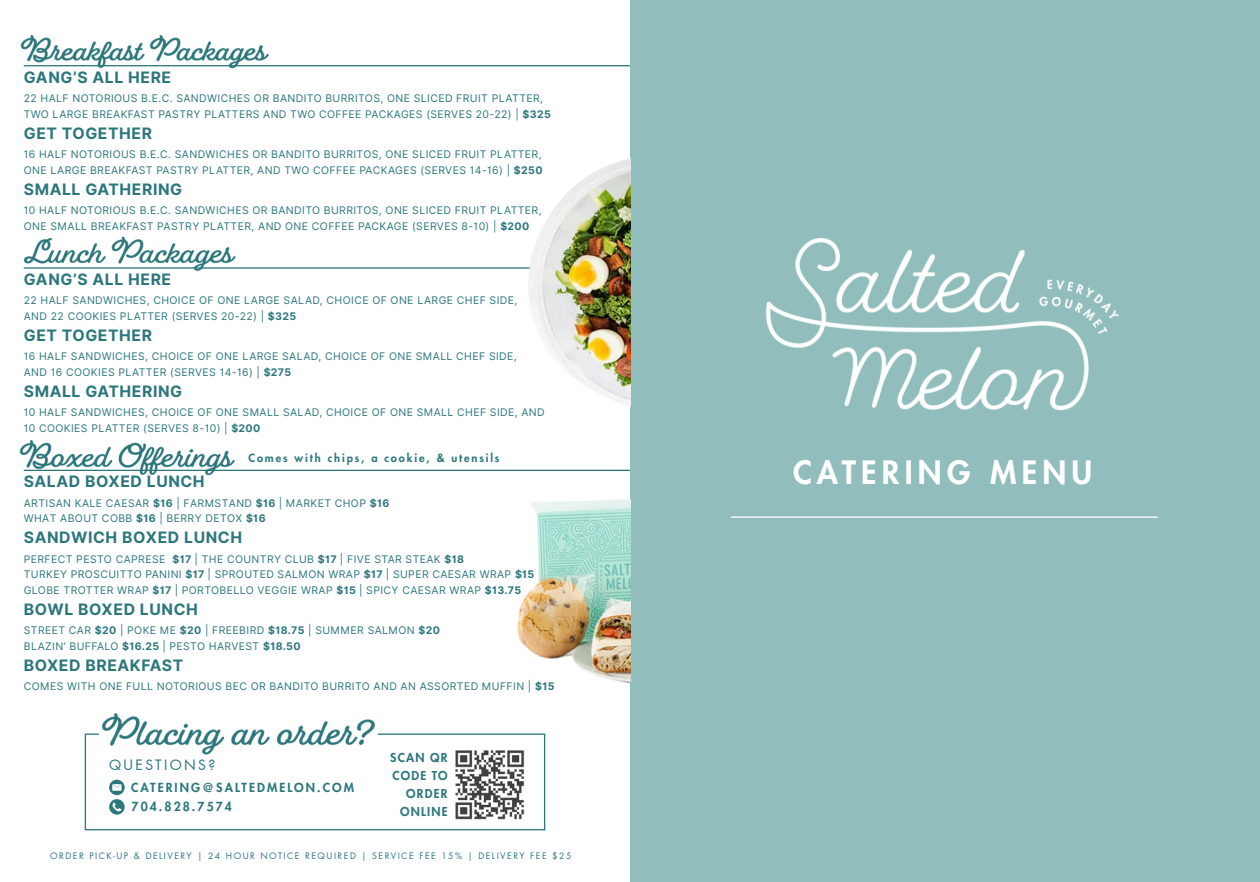
<style>
.page{position:relative;width:1260px;height:882px;background:#91bebd}
.page>*{position:absolute;margin:0;border:0;box-sizing:border-box;transform-origin:0 0}
.t1{font:800 31.5px "Futura LT Pro";letter-spacing:.17em;color:#fff}
.t2{font:700 15.75px "Inter";letter-spacing:.035em;color:#2c777c}
.t3{font:14px "Futura LT Pro";letter-spacing:.17em;color:#2c777c}
.t4{font:800 12.25px/18.9px "Futura LT Pro";letter-spacing:.17em;color:#2c777c}
.t5{font:800 12.08px/18px "Futura LT Pro";letter-spacing:.1em;color:#2c777c;text-align:right}
.t6{font:800 11.03px "Futura LT Pro";letter-spacing:.17em;color:#2c777c}
.t7{font:10.5px/15.8px "Inter";letter-spacing:.035em;color:#2c777c}
.t8{font:8.75px "Futura LT Pro";letter-spacing:.17em;color:#2c777c}
.s1{font-weight:700}
</style>
<div class="page">
<div style="left:0;top:0;width:630px;height:882px;background:#fff"></div>
<img style="left:765px;top:238px;width:354px;height:173px">
<hr style="left:24px;top:65px;width:606px;height:1px;background:#2c777c">
<hr style="left:24px;top:267px;width:606px;height:2px;background:#2c777c">
<hr style="left:24px;top:470px;width:606px;height:1px;background:#2c777c">
<hr style="left:85px;top:829px;width:460px;height:1px;background:#2c777c">
<hr style="left:85px;top:734px;width:460px;height:1px;background:#2c777c">
<hr style="left:85px;top:734px;width:1px;height:96px;background:#2c777c">
<hr style="left:544px;top:734px;width:1px;height:96px;background:#2c777c">
<img style="left:455px;top:750px;width:70px;height:70px">
<img style="left:517px;top:499px;width:114px;height:185px">
<svg style="left:109px;top:780px;width:16px;height:15px"></svg>
<svg style="left:109px;top:799px;width:16px;height:16px"></svg>
<svg style="left:111px;top:802px;width:11px;height:11px"></svg>
<img style="left:20px;top:34px;width:253px;height:35px">
<img style="left:23px;top:236px;width:215px;height:36px">
<img style="left:19px;top:440px;width:222px;height:36px">
<img style="left:99px;top:713px;width:280px;height:42px">
<hr style="left:731px;top:516px;width:427px;height:2px;background:#fff">
<img style="left:440px;top:158px;width:190px;height:244px">
<p class="t2" style="left:24px;top:67px;width:149px">GANG’S ALL HERE</p>
<p class="t7" style="left:24px;top:90px;width:529px">22 HALF NOTORIOUS B.E.C. SANDWICHES OR BANDITO BURRITOS, ONE SLICED FRUIT PLATTER,<br>TWO LARGE BREAKFAST PASTRY PLATTERS AND TWO COFFEE PACKAGES (SERVES 20-22) | <span class="s1">$325</span></p>
<p class="t2" style="left:24px;top:123px;width:130px">GET TOGETHER</p>
<p class="t7" style="left:24px;top:146px;width:520px">16 HALF NOTORIOUS B.E.C. SANDWICHES OR BANDITO BURRITOS, ONE SLICED FRUIT PLATTER,<br>ONE LARGE BREAKFAST PASTRY PLATTER, AND TWO COFFEE PACKAGES (SERVES 14-16) | <span class="s1">$250</span></p>
<p class="t2" style="left:24px;top:179px;width:160px">SMALL GATHERING</p>
<p class="t7" style="left:24px;top:202px;width:519px">10 HALF NOTORIOUS B.E.C. SANDWICHES OR BANDITO BURRITOS, ONE SLICED FRUIT PLATTER,<br>ONE SMALL BREAKFAST PASTRY PLATTER, AND ONE COFFEE PACKAGE (SERVES 8-10) | <span class="s1">$200</span></p>
<h5 class="t2" style="left:24px;top:270px;width:149px">GANG’S ALL HERE</h5>
<h5 class="t7" style="left:24px;top:292px;width:495px">22 HALF SANDWICHES, CHOICE OF ONE LARGE SALAD, CHOICE OF ONE LARGE CHEF SIDE,<br>AND 22 COOKIES PLATTER (SERVES 20-22) | <span class="s1">$325</span></h5>
<h5 class="t2" style="left:24px;top:326px;width:130px">GET TOGETHER</h5>
<h5 class="t7" style="left:24px;top:348px;width:495px">16 HALF SANDWICHES, CHOICE OF ONE LARGE SALAD, CHOICE OF ONE SMALL CHEF SIDE,<br>AND 16 COOKIES PLATTER (SERVES 14-16) | <span class="s1">$275</span></h5>
<h5 class="t2" style="left:24px;top:382px;width:160px">SMALL GATHERING</h5>
<h5 class="t7" style="left:24px;top:404px;width:522px">10 HALF SANDWICHES, CHOICE OF ONE SMALL SALAD, CHOICE OF ONE SMALL CHEF SIDE, AND<br>10 COOKIES PLATTER (SERVES 8-10) | <span class="s1">$200</span></h5>
<p class="t6" style="left:249px;top:453px;width:252px">Comes with chips, a cookie, &amp; utensils</p>
<h5 class="t2" style="left:24px;top:472px;width:182px">SALAD BOXED LUNCH</h5>
<h5 class="t7" style="left:24px;top:495px;width:367px">ARTISAN KALE CAESAR <span class="s1">$16</span> | FARMSTAND <span class="s1">$16</span> | MARKET CHOP <span class="s1">$16<br></span>WHAT ABOUT COBB <span class="s1">$16</span> | BERRY DETOX <span class="s1">$16</span></h5>
<h5 class="t2" style="left:24px;top:528px;width:220px">SANDWICH BOXED LUNCH</h5>
<h5 class="t7" style="left:24px;top:551px;width:512px">PERFECT PESTO CAPRESE <span class="s1">$17</span> | THE COUNTRY CLUB <span class="s1">$17</span> | FIVE STAR STEAK <span class="s1">$18<br></span>TURKEY PROSCUITTO PANINI <span class="s1">$17</span> | SPROUTED SALMON WRAP <span class="s1">$17</span> | SUPER CAESAR WRAP <span class="s1">$15<br></span>GLOBE TROTTER WRAP <span class="s1">$17</span> | PORTOBELLO VEGGIE WRAP <span class="s1">$15</span> | SPICY CAESAR WRAP <span class="s1">$13.75</span></h5>
<h5 class="t2" style="left:24px;top:600px;width:176px">BOWL BOXED LUNCH</h5>
<h5 class="t7" style="left:24px;top:623px;width:418px">STREET CAR <span class="s1">$20</span> | POKE ME <span class="s1">$20</span> | FREEBIRD <span class="s1">$18.75</span> | SUMMER SALMON <span class="s1">$20<br></span>BLAZIN’ BUFFALO <span class="s1">$16.25</span> | PESTO HARVEST <span class="s1">$18.50</span></h5>
<h5 class="t2" style="left:24px;top:656px;width:161px">BOXED BREAKFAST</h5>
<h5 class="t7" style="left:24px;top:679px;width:532px">COMES WITH ONE FULL NOTORIOUS BEC OR BANDITO BURRITO AND AN ASSORTED MUFFIN | <span class="s1">$15</span></h5>
<p class="t3" style="left:109px;top:758px;width:108px">QUESTIONS?</p>
<h5 class="t4" style="left:131px;top:779px;width:224px">CATERING@SALTEDMELON.COM<br>704.828.7574</h5>
<p class="t5" style="left:390px;top:749px;width:59px">SCAN QR<br>CODE TO<br>ORDER<br>ONLINE</p>
<h2 class="t8" style="left:50px;top:851px;width:523px">ORDER PICK-UP &amp; DELIVERY | 24 HOUR NOTICE REQUIRED | SERVICE FEE 15% | DELIVERY FEE $25</h2>
<h3 class="t1" style="left:793px;top:458px;width:301px">CATERING MENU</h3>
</div>
